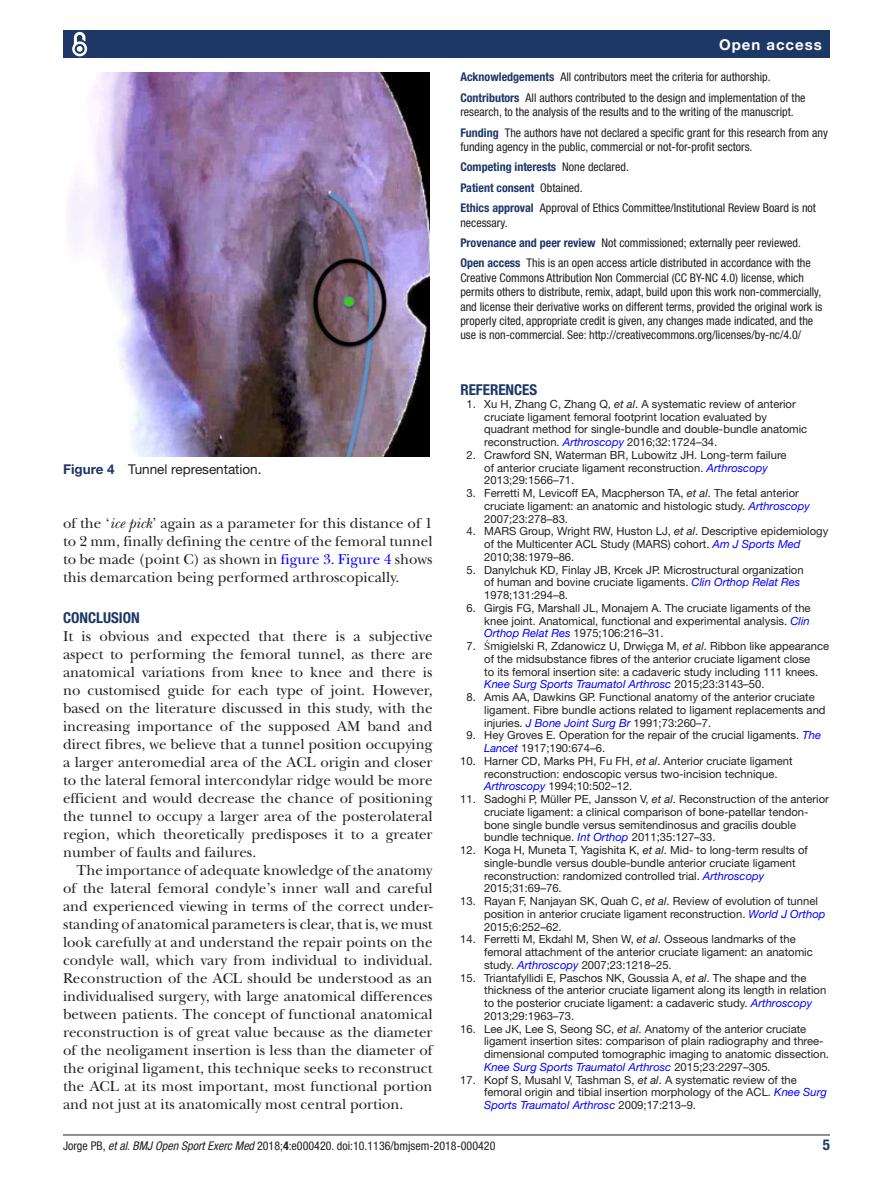
<style>
.page{position:relative;width:893px;height:1191px;background:#fff}
.page>*{position:absolute;margin:0;border:0;box-sizing:border-box;transform-origin:0 0}
.t1{font:15px/18px "New Baskerville";color:#231f20;text-align:justify}
.t2{font:700 condensed 15px "Helvetica Neue LT Std";color:#1d3766}
.t3{font:700 15px "Helvetica Neue LT Std";letter-spacing:.065em;color:#fff}
.t4{font:13.5px "Helvetica Neue LT Std";color:#231f20}
.t5{font:condensed 12px/20.4px "Helvetica Neue LT Std";color:#231f20}
.t6{font:11.25px/12.8px "Helvetica Neue LT Std";color:#231f20}
.s1{font-weight:700;color:#1d3766}
.s2{font-style:italic}
.s3{color:#00f}
.s4{font-style:italic;color:#00f}
.s5{font-family:"Times New Roman"}
.s6{font-weight:700}
</style>
<div class="page">
<hr style="left:63px;top:1134px;width:767px;height:1px;background:#231f20">
<div style="left:63px;top:31px;width:767px;height:27px;background:#1d3766"></div>
<svg style="left:72px;top:31px;width:16px;height:26px"></svg>
<img style="left:69px;top:73px;width:360px;height:383px">
<h1 class="t3" style="left:719px;top:35px;width:104px">Open access</h1>
<p class="t4" style="left:63px;top:461px;width:200px"><span class="s1">Figure 4</span> Tunnel representation.</p>
<h1 class="t1" style="left:63px;top:514px;width:371px">of the ‘<span class="s2">ice pick</span>’ again as a parameter for this distance of 1 to 2 mm, finally defining the centre of the femoral tunnel to be made (point C) as shown in <span class="s3">figure 3</span>. <span class="s3">Figure 4</span> shows this demarcation being performed arthroscopically.</h1>
<h1 class="t2" style="left:63px;top:609px;width:78px">Conclusion</h1>
<p class="t1" style="left:63px;top:627px;width:371px">It is obvious and expected that there is a subjective aspect to performing the femoral tunnel, as there are anatomical variations from knee to knee and there is no customised guide for each type of joint. However, based on the literature discussed in this study, with the increasing importance of the supposed AM band and direct fibres, we believe that a tunnel position occupying a larger anteromedial area of the ACL origin and closer to the lateral femoral intercondylar ridge would be more efficient and would decrease the chance of positioning the tunnel to occupy a larger area of the posterolateral region, which theoretically predisposes it to a greater number of faults and failures.</p>
<p class="t1" style="left:63px;top:861px;width:371px;text-indent:14px">The importance of adequate knowledge of the anatomy of the lateral femoral condyle’s inner wall and careful and experienced viewing in terms of the correct under&shy;standing of anatomical parameters is clear, that is, we must look carefully at and understand the repair points on the condyle wall, which vary from individual to individual.<br>Reconstruction of the ACL should be understood as an individualised surgery, with large anatomical differences between patients. The concept of functional anatomical reconstruction is of great value because as the diameter of the neoligament insertion is less than the diameter of the original ligament, this technique seeks to reconstruct the ACL at its most important, most functional portion and not just at its anatomically most central portion.</p>
<p class="t5" style="left:460px;top:67px;width:347px"><span class="s1">Acknowledgements</span> All contributors meet the criteria for authorship.<br><span class="s1">Contributors</span> All authors contributed to the design and implementation of the</p>
<p class="t5" style="left:460px;top:102px;width:369px">research, to the analysis of the results and to the writing of the manuscript.<br><span class="s1">Funding</span> The authors have not declared a specific grant for this research from any</p>
<p class="t5" style="left:460px;top:136px;width:357px">funding agency in the public, commercial or not-for-profit sectors.<br><span class="s1">Competing interests</span> None declared.<br><span class="s1">Patient consent</span> Obtained.<br><span class="s1">Ethics approval</span> Approval of Ethics Committee/Institutional Review Board is not</p>
<p class="t5" style="left:460px;top:212px;width:352px">necessary.<br><span class="s1">Provenance and peer review</span> Not commissioned; externally peer reviewed.<br><span class="s1">Open access</span> This is an open access article distributed in accordance with the</p>
<p class="t5" style="left:460px;top:270px;width:364px;line-height:14.4px">Creative Commons Attribution Non Commercial (CC BY-NC 4.0) license, which permits others to distribute, remix, adapt, build upon this work non-commercially, and license their derivative works on different terms, provided the original work is properly cited, appropriate credit is given, any changes made indicated, and the use is non-commercial. See: http://creativecommons.org/licenses/by-nc/4.0/</p>
<h1 class="t2" style="left:460px;top:381px;width:9px">Refe</h1>
<h1 class="t2" style="left:490px;top:381px;width:49px">rences</h1>
<p class="t6" style="left:484px;top:397px;width:325px;text-indent:-18px">1. Xu H, Zhang C, Zhang Q, <span class="s2">et al</span>. A systematic review of anterior cruciate ligament femoral footprint location evaluated by quadrant method for single-bundle and double-bundle anatomic reconstruction. <span class="s4">Arthroscopy</span> 2016;32:1724–34.</p>
<p class="t6" style="left:484px;top:448px;width:304px;text-indent:-18px">2. Crawford SN, Waterman BR, Lubowitz JH. Long-term failure of anterior cruciate ligament reconstruction. <span class="s4">Arthroscopy<br></span>2013;29:1566–71.</p>
<p class="t6" style="left:484px;top:486px;width:327px;text-indent:-18px">3. Ferretti M, Levicoff EA, Macpherson TA, <span class="s2">et al</span>. The fetal anterior cruciate ligament: an anatomic and histologic study. <span class="s4">Arthroscopy<br></span>2007;23:278–83.</p>
<p class="t6" style="left:484px;top:525px;width:346px;text-indent:-18px">4. MARS Group, Wright RW, Huston LJ, <span class="s2">et al</span>. Descriptive epidemiology of the Multicenter ACL Study (MARS) cohort. <span class="s4">Am J Sports Med<br></span>2010;38:1979–86.</p>
<p class="t6" style="left:484px;top:563px;width:321px;text-indent:-18px">5. Danylchuk KD, Finlay JB, Krcek JP. Microstructural organization of human and bovine cruciate ligaments. <span class="s4">Clin Orthop Relat Res<br></span>1978;131:294–8.</p>
<p class="t6" style="left:484px;top:601px;width:328px;text-align:justify;text-indent:-18px">6. Girgis FG, Marshall JL, Monajem A. The cruciate ligaments of the knee joint. Anatomical, functional and experimental analysis. <span class="s4">Clin Orthop Relat Res</span> 1975;106:216–31.</p>
<p class="t6" style="left:484px;top:639px;width:346px;text-indent:-18px">7. <span class="s5">Ś</span>migielski R, Zdanowicz U, Drwi<span class="s5">ę</span>ga M, <span class="s2">et al</span>. Ribbon like appearance of the midsubstance fibres of the anterior cruciate ligament close<br>to its femoral insertion site: a cadaveric study including 111 knees.<br><span class="s4">Knee Surg Sports Traumatol Arthrosc</span> 2015;23:3143–50.</p>
<p class="t6" style="left:484px;top:690px;width:343px;text-indent:-18px">8. Amis AA, Dawkins GP. Functional anatomy of the anterior cruciate ligament. Fibre bundle actions related to ligament replacements and injuries. <span class="s4">J Bone Joint Surg Br</span> 1991;73:260–7.</p>
<p class="t6" style="left:484px;top:729px;width:338px;text-indent:-18px">9. Hey Groves E. Operation for the repair of the crucial ligaments. <span class="s4">The<br>Lancet</span> 1917;190:674–6.</p>
<p class="t6" style="left:484px;top:754px;width:310px;text-indent:-24px">10. Harner CD, Marks PH, Fu FH, <span class="s2">et al</span>. Anterior cruciate ligament reconstruction: endoscopic versus two-incision technique.<br><span class="s4">Arthroscopy</span> 1994;10:502–12.</p>
<p class="t6" style="left:484px;top:792px;width:346px;text-indent:-24px">11. Sadoghi P, Müller PE, Jansson V, <span class="s2">et al</span>. Reconstruction of the anterior cruciate ligament: a clinical comparison of bone-patellar tendon&shy;bone single bundle versus semitendinosus and gracilis double bundle technique. <span class="s4">Int Orthop</span> 2011;35:127–33.</p>
<p class="t6" style="left:484px;top:843px;width:325px;text-indent:-24px">12. Koga H, Muneta T, Yagishita K, <span class="s2">et al</span>. Mid- to long-term results of single-bundle versus double-bundle anterior cruciate ligament reconstruction: randomized controlled trial. <span class="s4">Arthroscopy </span>2015;31:69–76.</p>
<p class="t6" style="left:484px;top:894px;width:343px;text-indent:-24px">13. Rayan F, Nanjayan SK, Quah C, <span class="s2">et al</span>. Review of evolution of tunnel position in anterior cruciate ligament reconstruction. <span class="s4">World J Orthop<br></span>2015;6:252–62.</p>
<p class="t6" style="left:484px;top:933px;width:330px;text-indent:-24px">14. Ferretti M, Ekdahl M, Shen W, <span class="s2">et al</span>. Osseous landmarks of the femoral attachment of the anterior cruciate ligament: an anatomic study. <span class="s4">Arthroscopy</span> 2007;23:1218–25.</p>
<p class="t6" style="left:484px;top:971px;width:344px;text-indent:-24px">15. Triantafyllidi E, Paschos NK, Goussia A, <span class="s2">et al</span>. The shape and the thickness of the anterior cruciate ligament along its length in relation to the posterior cruciate ligament: a cadaveric study. <span class="s4">Arthroscopy </span>2013;29:1963–73.</p>
<p class="t6" style="left:484px;top:1022px;width:346px;text-indent:-24px">16. Lee JK, Lee S, Seong SC, <span class="s2">et al</span>. Anatomy of the anterior cruciate ligament insertion sites: comparison of plain radiography and three&shy;dimensional computed tomographic imaging to anatomic dissection.<br><span class="s4">Knee Surg Sports Traumatol Arthrosc</span> 2015;23:2297–305.</p>
<p class="t6" style="left:484px;top:1073px;width:344px;text-indent:-24px">17. Kopf S, Musahl V, Tashman S, <span class="s2">et al</span>. A systematic review of the femoral origin and tibial insertion morphology of the ACL. <span class="s4">Knee Surg<br>Sports Traumatol Arthrosc</span> 2009;17:213–9.</p>
<p class="t5" style="left:63px;top:1135px;width:434px">Jorge PB, <span class="s2">et al</span>. <span class="s2">BMJ Open Sport Exerc Med</span> 2018;<span class="s6">4</span>:e000420. doi:10.1136/bmjsem-2018-000420</p>
<h1 class="t2" style="left:823px;top:1135px;width:9px">5</h1>
</div>
